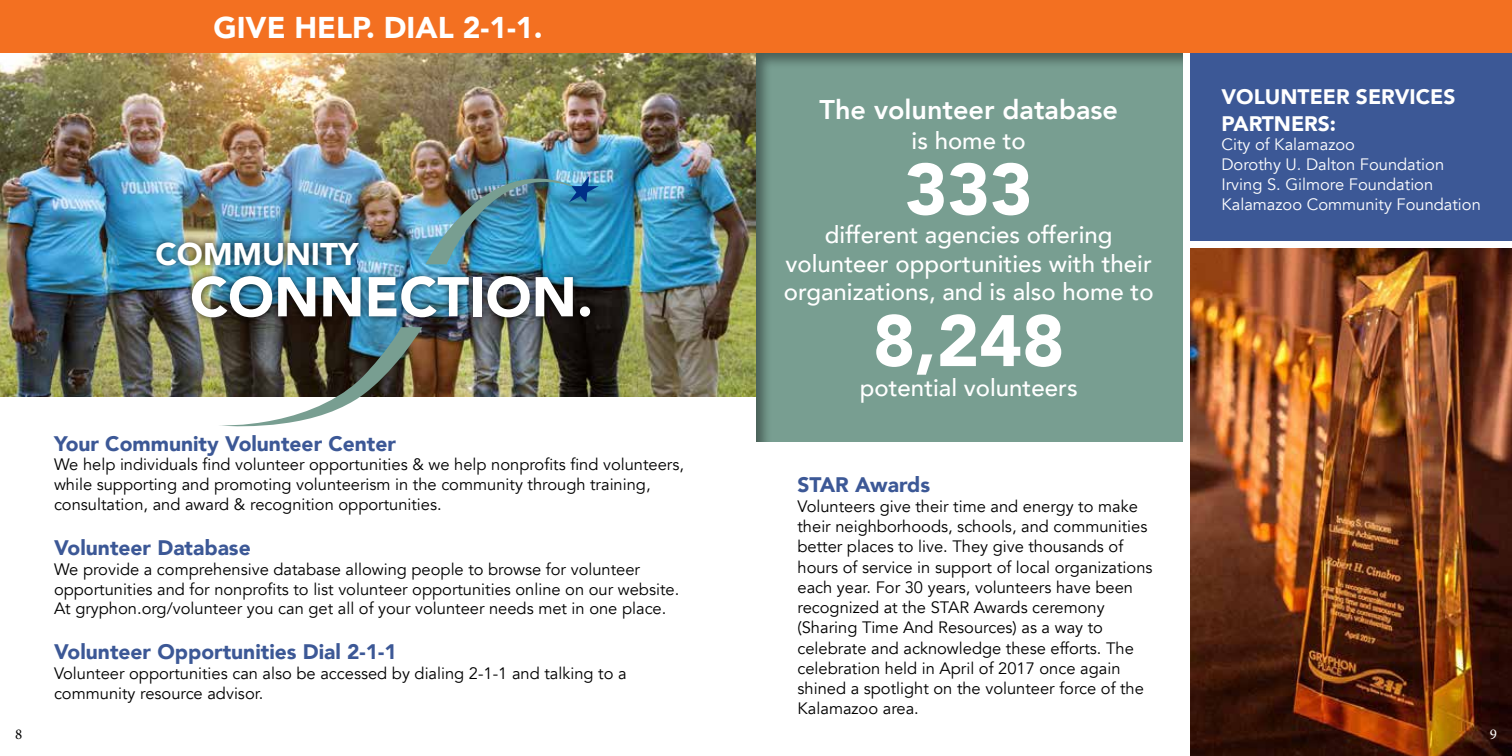
<style>
.page{position:relative;width:1512px;height:756px;background:#fff}
.page>*{position:absolute;margin:0;border:0;box-sizing:border-box;transform-origin:0 0}
.t1{font:900 72px "Avenir";color:#fff}
.t2{font:900 55.35px "Avenir";color:#fff}
.t3{font:900 31.35px "Avenir";color:#fff}
.t4{font:900 30px "Avenir";color:#fff}
.t5{font:800 27px "Avenir";color:#fff}
.t6{font:500 24px/28.5px "Avenir";color:#fff;text-align:center}
.t7{font:900 21px "Avenir";color:#3c5896}
.t8{font:900 21px/27px "Avenir";color:#fff}
.t9{font:16.5px/20.2px "Avenir";color:#000}
.t10{font:16.5px/19.8px "Avenir";color:#fff}
.t11{font:15px "Minion Pro";color:#000}
.t12{font:15px "Minion Pro";color:#fff}
</style>
<div class="page">
<img style="left:0;top:53px;width:754px;height:344px">
<img style="left:426px;top:137px;width:173px;height:127px">
<img style="left:218px;top:327px;width:204px;height:100px">
<div style="left:148px;top:234px;width:218px;height:39px;background:#000;opacity:.75"></div>
<div style="left:184px;top:268px;width:414px;height:58px;background:#000;opacity:.75"></div>
<div style="left:754px;top:51px;width:430px;height:392px;background:#789e91"></div>
<div style="left:1190px;top:53px;width:322px;height:188px;background:#3c5896"></div>
<img style="left:1190px;top:248px;width:322px;height:508px">
<div style="left:0;top:0;width:1512px;height:53px;background:#f37021"></div>
<h3 class="t4" style="left:213px;top:2px;width:331px">GIVE HELP. DIAL 2-1-1.</h3>
<h3 class="t3" style="left:156px;top:227px;width:204px">COMMUNITY</h3>
<h2 class="t2" style="left:190px;top:250px;width:405px">CONNECTION.</h2>
<p class="t7" style="left:54px;top:425px;width:344px">Your Community Volunteer Center</p>
<p class="t9" style="left:54px;top:455px;width:632px;line-height:19.8px">We help individuals find volunteer opportunities &amp; we help nonprofits find volunteers, while supporting and promoting volunteerism in the community through training, consultation, and award &amp; recognition opportunities.</p>
<p class="t7" style="left:54px;top:530px;width:198px">Volunteer Database</p>
<p class="t9" style="left:54px;top:560px;width:627px;line-height:19.8px">We provide a comprehensive database allowing people to browse for volunteer opportunities and for nonprofits to list volunteer opportunities online on our website.<br>At gryphon.org/volunteer you can get all of your volunteer needs met in one place.</p>
<p class="t7" style="left:54px;top:634px;width:344px">Volunteer Opportunities Dial 2-1-1</p>
<p class="t9" style="left:54px;top:664px;width:574px;line-height:19.8px">Volunteer opportunities can also be accessed by dialing 2-1-1 and talking to a community resource advisor.</p>
<h3 class="t5" style="left:820px;top:88px;width:300px">The volunteer database</h3>
<h3 class="t6" style="left:912px;top:125px;width:116px">is home to</h3>
<h1 class="t1" style="left:905px;top:128px;width:129px">333</h1>
<h3 class="t6" style="left:784px;top:219px;width:371px">different agencies offering volunteer opportunities with their organizations, and is also home to</h3>
<h1 class="t1" style="left:873px;top:279px;width:193px">8,248</h1>
<h3 class="t6" style="left:860px;top:372px;width:219px">potential volunteers</h3>
<p class="t7" style="left:798px;top:466px;width:134px">STAR Awards</p>
<p class="t9" style="left:798px;top:496px;width:357px">Volunteers give their time and energy to make their neighborhoods, schools, and communities better places to live. They give thousands of hours of service in support of local organizations each year. For 30 years, volunteers have been recognized at the STAR Awards ceremony (Sharing Time And Resources) as a way to celebrate and acknowledge these efforts. The celebration held in April of 2017 once again shined a spotlight on the volunteer force of the Kalamazoo area.</p>
<p class="t8" style="left:1221px;top:82px;width:236px">VOLUNTEER SERVICES<br>PARTNERS:</p>
<p class="t10" style="left:1221px;top:135px;width:261px">City of Kalamazoo<br>Dorothy U. Dalton Foundation<br>Irving S. Gilmore Foundation<br>Kalamazoo Community Foundation</p>
<p class="t11" style="left:15px;top:724px;width:9px">8</p>
<p class="t12" style="left:1490px;top:724px;width:9px">9</p>
</div>
